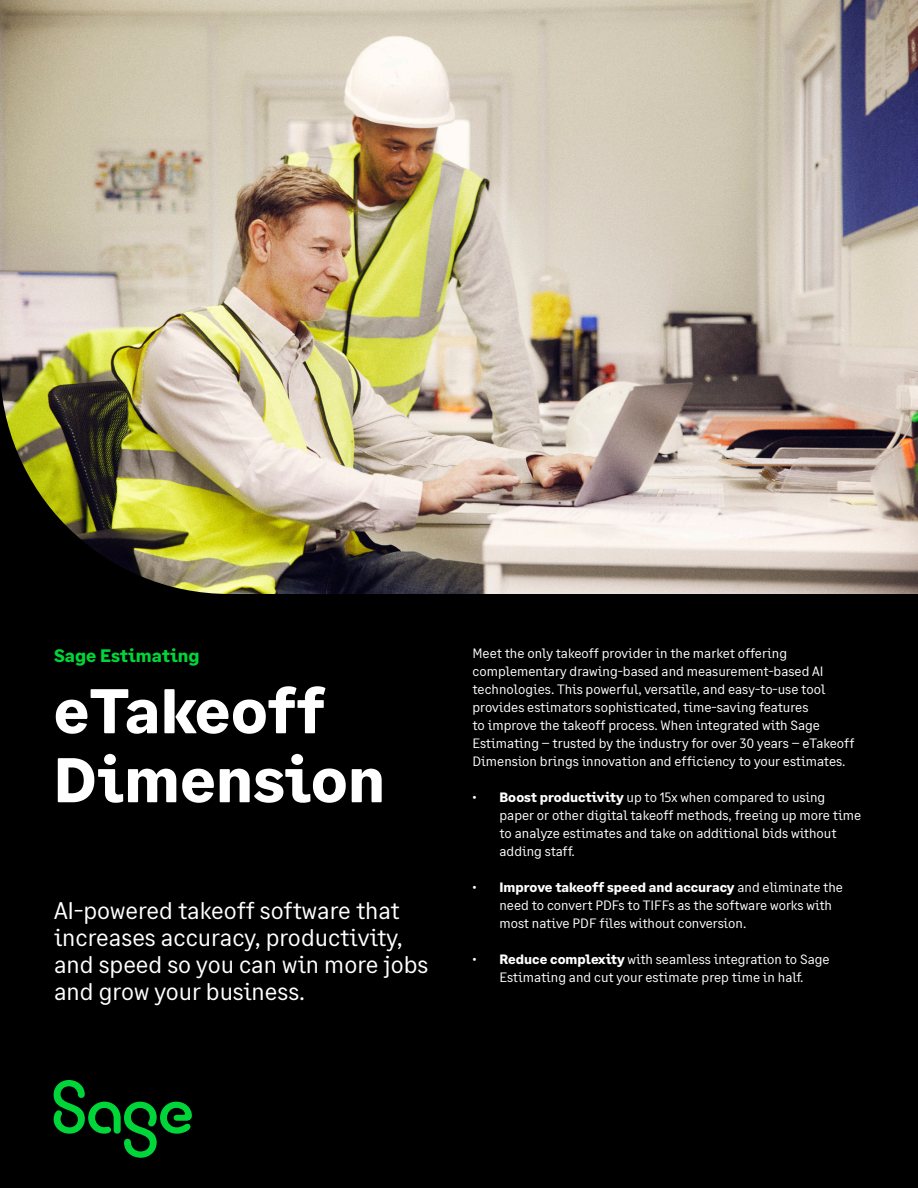
<style>
.page{position:relative;width:918px;height:1188px;background:#000}
.page>*{position:absolute;margin:0;border:0;box-sizing:border-box;transform-origin:0 0}
.t1{font:700 63px/69px "Sage Text";color:#fff}
.t2{font:24px/27px "Sage Text";color:#fff}
.t3{font:700 18px "Sage Text";color:#00d639}
.t4{font:13.5px/18px "Sage Text";color:#fff}
.s1{font-weight:700}
</style>
<div class="page">
<img style="left:0;top:0;width:918px;height:594px">
<svg style="left:54px;top:1080px;width:138px;height:78px"></svg>
<h3 class="t3" style="left:54px;top:644px;width:147px">Sage Estimating</h3>
<h1 class="t1" style="left:54px;top:678px;width:333px">eTakeoff<br>Dimension</h1>
<h2 class="t2" style="left:54px;top:898px;width:376px">AI-powered takeoff software that increases accuracy, productivity, and speed so you can win more jobs and grow your business.</h2>
<p class="t4" style="left:472px;top:645px;width:383px">Meet the only takeoff provider in the market offering complementary drawing-based and measurement-based AI technologies. This powerful, versatile, and easy-to-use tool provides estimators sophisticated, time-saving features<br>to improve the takeoff process. When integrated with Sage Estimating – trusted by the industry for over 30 years – eTakeoff Dimension brings innovation and efficiency to your estimates.</p>
<p class="t4" style="left:500px;top:789px;width:363px;text-indent:-27px">• <span class="s1">Boost productivity</span> up to 15x when compared to using paper or other digital takeoff methods, freeing up more time to analyze estimates and take on additional bids without adding staff.</p>
<p class="t4" style="left:500px;top:879px;width:345px;text-indent:-27px">• <span class="s1">Improve takeoff speed and accuracy</span> and eliminate the need to convert PDFs to TIFFs as the software works with most native PDF files without conversion.</p>
<p class="t4" style="left:472px;top:951px;width:359px;text-align:center">• <span class="s1">Reduce complexity</span> with seamless integration to Sage<br>Estimating and cut your estimate prep time in half.</p>
</div>
